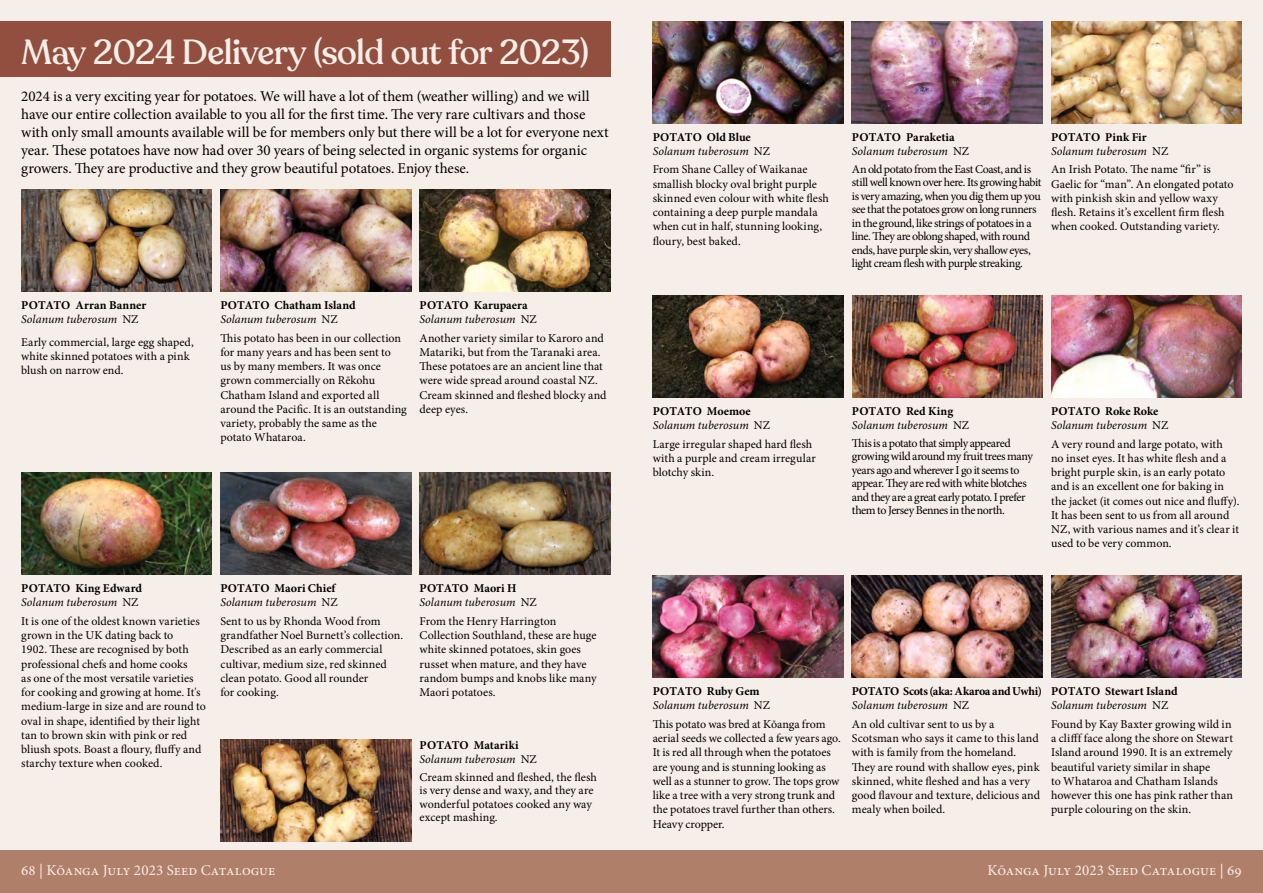
<style>
.page{position:relative;width:1263px;height:893px;background:#f6eee8}
.page>*{position:absolute;margin:0;border:0;box-sizing:border-box;transform-origin:0 0}
.t1{font:500 34.5px "Recoleta";letter-spacing:-.02em;color:#f6eee8}
.t2{font:15px/18px "Minion Pro";letter-spacing:-.005em;color:#000}
.t3{font:15px "Minion Pro";letter-spacing:.005em;color:#f6eee8}
.t4{font:12px/14.2px "Minion Pro";color:#000}
.t5{font:italic 12px/14.2px "Minion Pro";color:#000}
.t6{font:12px/13.5px "Minion Pro";letter-spacing:-.035em;color:#000}
.t7{font:12px/13.5px "Minion Pro";letter-spacing:-.045em;color:#000}
.t8{font:700 12px/14.2px "Minion Pro";color:#000}
.t9{font:700 12px/14.2px "Minion Pro";letter-spacing:-.02em;color:#000}
.s1{font-weight:400;font-style:italic}
.s2{font-weight:400}
.s3{font-weight:700;font-style:normal}
.s4{font-style:normal}
</style>
<div class="page">
<div style="left:0;top:850px;width:1263px;height:43px;background:#b07f6a"></div>
<div style="left:0;top:21px;width:610px;height:56px;background:#924e3e"></div>
<img style="left:220px;top:190px;width:191px;height:102px">
<img style="left:420px;top:190px;width:190px;height:102px">
<img style="left:21px;top:190px;width:191px;height:102px">
<img style="left:220px;top:473px;width:191px;height:102px">
<img style="left:21px;top:473px;width:191px;height:102px">
<img style="left:420px;top:473px;width:190px;height:102px">
<img style="left:220px;top:740px;width:191px;height:102px">
<img style="left:653px;top:21px;width:190px;height:102px">
<img style="left:1051px;top:21px;width:191px;height:102px">
<img style="left:852px;top:21px;width:190px;height:102px">
<img style="left:653px;top:296px;width:190px;height:102px">
<img style="left:852px;top:296px;width:190px;height:102px">
<img style="left:1051px;top:296px;width:191px;height:102px">
<img style="left:653px;top:576px;width:190px;height:102px">
<img style="left:852px;top:576px;width:190px;height:102px">
<img style="left:1051px;top:576px;width:191px;height:102px">
<h1 class="t1" style="left:21px;top:31px;width:569px">May 2024 Delivery (sold out for 2023)</h1>
<p class="t2" style="left:21px;top:87px;width:589px">2024 is a very exciting year for potatoes. We will have a lot of them (weather willing) and we will have our entire collection available to you all for the first time. The very rare cultivars and those with only small amounts available will be for members only but there will be a lot for everyone next year. These potatoes have now had over 30 years of being selected in organic systems for organic growers. They are productive and they grow beautiful potatoes. Enjoy these.</p>
<p class="t8" style="left:21px;top:298px;width:126px">Potato Arran Banner<br><span class="s1">Solanum tuberosum</span> <span class="s2">NZ</span></p>
<p class="t4" style="left:21px;top:335px;width:174px">Early commercial, large egg shaped, white skinned potatoes with a pink blush on narrow end.</p>
<p class="t8" style="left:220px;top:298px;width:137px">Potato Chatham Island<br><span class="s1">Solanum tuberosum</span> <span class="s2">NZ</span></p>
<p class="t4" style="left:220px;top:331px;width:188px">This potato has been in our collection for many years and has been sent to<br>us by many members. It was once grown commercially on Rēkohu<br>Chatham Island and exported all around the Pacific. It is an outstanding variety, probably the same as the potato Whataroa.</p>
<p class="t5" style="left:420px;top:298px;width:119px"><span class="s3">Potato Karupaera<br></span>Solanum tuberosum <span class="s4">NZ</span></p>
<p class="t4" style="left:420px;top:331px;width:188px">Another variety similar to Karoro and<br>Matariki, but from the Taranaki area.<br>These potatoes are an ancient line that were wide spread around coastal NZ.<br>Cream skinned and fleshed blocky and deep eyes.</p>
<p class="t8" style="left:21px;top:581px;width:122px">Potato King Edward<br><span class="s1">Solanum tuberosum</span> <span class="s2">NZ</span></p>
<p class="t4" style="left:21px;top:614px;width:186px">It is one of the oldest known varieties grown in the UK dating back to<br>1902. These are recognised by both professional chefs and home cooks<br>as one of the most versatile varieties for cooking and growing at home. It's medium-large in size and are round to oval in shape, identified by their light tan to brown skin with pink or red bliush spots. Boast a floury, fluffy and starchy texture when cooked.</p>
<p class="t8" style="left:220px;top:581px;width:119px">Potato Maori Chief<br><span class="s1">Solanum tuberosum</span> <span class="s2">NZ</span></p>
<p class="t4" style="left:220px;top:614px;width:184px">Sent to us by Rhonda Wood from grandfather Noel Burnett’s collection.<br>Described as an early commercial cultivar, medium size, red skinned clean potato. Good all rounder<br>for cooking.</p>
<p class="t5" style="left:420px;top:581px;width:119px"><span class="s3">Potato Maori H<br></span>Solanum tuberosum <span class="s4">NZ</span></p>
<p class="t4" style="left:420px;top:614px;width:179px">From the Henry Harrington<br>Collection Southland, these are huge white skinned potatoes, skin goes russet when mature, and they have random bumps and knobs like many<br>Maori potatoes.</p>
<p class="t5" style="left:420px;top:738px;width:119px"><span class="s3">Potato Matariki<br></span>Solanum tuberosum <span class="s4">NZ</span></p>
<p class="t4" style="left:420px;top:770px;width:179px;line-height:13.5px">Cream skinned and fleshed, the flesh is very dense and waxy, and they are wonderful potatoes cooked any way except mashing.</p>
<p class="t5" style="left:653px;top:130px;width:119px"><span class="s3">Potato Old Blue<br></span>Solanum tuberosum <span class="s4">NZ</span></p>
<p class="t4" style="left:653px;top:162px;width:178px">From Shane Calley of Waikanae smallish blocky oval bright purple skinned even colour with white flesh containing a deep purple mandala when cut in half, stunning looking, floury, best baked.</p>
<p class="t5" style="left:852px;top:130px;width:119px"><span class="s3">Potato Paraketia<br></span>Solanum tuberosum <span class="s4">NZ</span></p>
<p class="t6" style="left:852px;top:162px;width:191px">An old potato from the East Coast, and is still well known over here. Its growing habit is very amazing, when you dig them up you see that the potatoes grow on long runners in the ground, like strings of potatoes in a line. They are oblong shaped, with round ends, have purple skin, very shallow eyes, light cream flesh with purple streaking.</p>
<p class="t5" style="left:1051px;top:130px;width:119px"><span class="s3">Potato Pink Fir<br></span>Solanum tuberosum <span class="s4">NZ</span></p>
<p class="t4" style="left:1051px;top:162px;width:184px">An Irish Potato. The name “fir” is Gaelic for “man”. An elongated potato with pinkish skin and yellow waxy flesh. Retains it’s excellent firm flesh when cooked. Outstanding variety.</p>
<p class="t5" style="left:653px;top:404px;width:119px"><span class="s3">Potato Moemoe<br></span>Solanum tuberosum <span class="s4">NZ</span></p>
<p class="t4" style="left:653px;top:437px;width:165px">Large irregular shaped hard flesh with a purple and cream irregular blotchy skin.</p>
<p class="t5" style="left:852px;top:404px;width:119px"><span class="s3">Potato Red King<br></span>Solanum tuberosum <span class="s4">NZ</span></p>
<p class="t7" style="left:852px;top:436px;width:183px">This is a potato that simply appeared growing wild around my fruit trees many years ago and wherever I go it seems to appear. They are red with white blotches and they are a great early potato. I prefer them to Jersey Bennes in the north.</p>
<p class="t5" style="left:1051px;top:404px;width:119px"><span class="s3">Potato Roke Roke<br></span>Solanum tuberosum <span class="s4">NZ</span></p>
<p class="t4" style="left:1051px;top:437px;width:190px">A very round and large potato, with<br>no inset eyes. It has white flesh and a bright purple skin, is an early potato and is an excellent one for baking in the jacket (it comes out nice and fluffy).<br>It has been sent to us from all around NZ, with various names and it’s clear it used to be very common.</p>
<p class="t5" style="left:653px;top:684px;width:119px"><span class="s3">Potato Ruby Gem<br></span>Solanum tuberosum <span class="s4">NZ</span></p>
<p class="t4" style="left:653px;top:717px;width:190px">This potato was bred at Kōanga from aerial seeds we collected a few years ago.<br>It is red all through when the potatoes are young and is stunning looking as well as a stunner to grow. The tops grow like a tree with a very strong trunk and the potatoes travel further than others.<br>Heavy cropper.</p>
<p class="t9" style="left:852px;top:684px;width:191px">Potato Scots (aka: Akaroa and Uwhi)<br><span class="s1">Solanum tuberosum</span> <span class="s2">NZ</span></p>
<p class="t4" style="left:852px;top:717px;width:190px">An old cultivar sent to us by a Scotsman who says it came to this land with is family from the homeland.<br>They are round with shallow eyes, pink skinned, white fleshed and has a very good flavour and texture, delicious and mealy when boiled.</p>
<p class="t8" style="left:1051px;top:684px;width:128px">Potato Stewart Island<br><span class="s1">Solanum tuberosum</span> <span class="s2">NZ</span></p>
<p class="t4" style="left:1051px;top:717px;width:184px">Found by Kay Baxter growing wild in a clifff face along the shore on Stewart Island around 1990. It is an extremely beautiful variety similar in shape<br>to Whataroa and Chatham Islands however this one has pink rather than purple colouring on the skin.</p>
<p class="t3" style="left:21px;top:860px;width:256px">68 | KŌanga July 2023 Seed Catalogue</p>
<p class="t3" style="left:987px;top:860px;width:256px">KŌanga July 2023 Seed Catalogue | 69</p>
</div>
